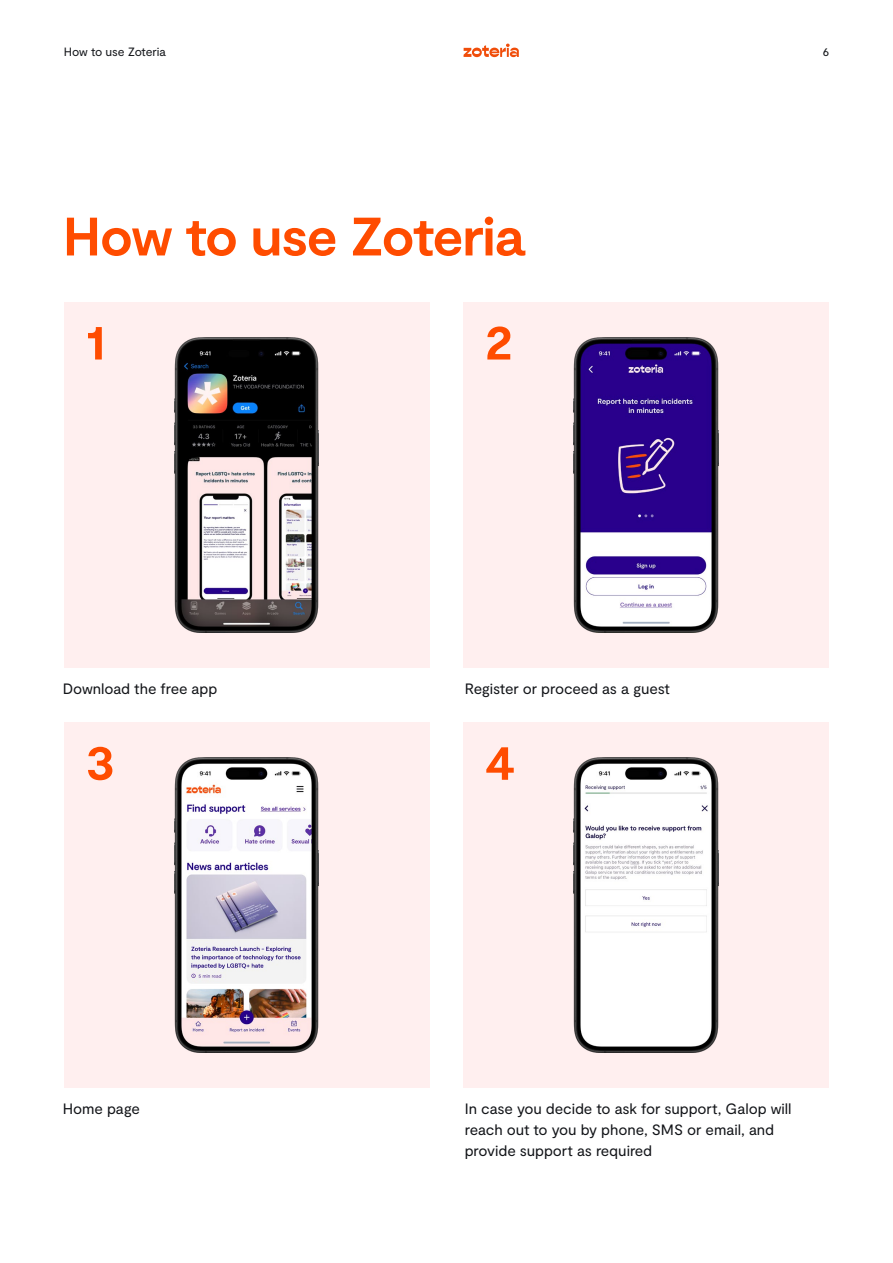
<style>
.page{position:relative;width:893px;height:1263px;background:#fff}
.page>*{position:absolute;margin:0;border:0;box-sizing:border-box;transform-origin:0 0}
.t1{font:700 54px "Moderat";letter-spacing:-.03em;color:#ff4c00}
.t2{font:700 50.7px "Moderat";color:#ff4c00}
.t3{font:15px/21px "Moderat";letter-spacing:-.005em;color:#131519}
.t4{font:12px "Moderat";letter-spacing:-.015em;color:#131519}
</style>
<div class="page">
<svg style="left:464px;top:44px;width:55px;height:13px"></svg>
<div style="left:64px;top:302px;width:365px;height:365px;background:#ffefef"></div>
<div style="left:64px;top:722px;width:365px;height:365px;background:#ffefef"></div>
<div style="left:463px;top:302px;width:365px;height:365px;background:#ffefef"></div>
<div style="left:463px;top:722px;width:365px;height:365px;background:#ffefef"></div>
<img style="left:174px;top:338px;width:145px;height:294px">
<img style="left:174px;top:758px;width:145px;height:294px">
<img style="left:574px;top:758px;width:144px;height:294px">
<img style="left:574px;top:338px;width:144px;height:294px">
<p class="t4" style="left:64px;top:45px;width:104px">How to use Zoteria</p>
<p class="t4" style="left:823px;top:45px;width:8px">6</p>
<h1 class="t1" style="left:63px;top:205px;width:463px">How to use Zoteria</h1>
<h2 class="t2" style="left:85px;top:312px;width:21px">1</h2>
<h2 class="t2" style="left:485px;top:312px;width:30px">2</h2>
<p class="t3" style="left:63px;top:679px;width:156px">Download the free app</p>
<p class="t3" style="left:465px;top:679px;width:207px">Register or proceed as a guest</p>
<h2 class="t2" style="left:85px;top:732px;width:31px">3</h2>
<h2 class="t2" style="left:485px;top:732px;width:32px">4</h2>
<p class="t3" style="left:63px;top:1099px;width:79px">Home page</p>
<p class="t3" style="left:465px;top:1099px;width:328px">In case you decide to ask for support, Galop will reach out to you by phone, SMS or email, and provide support as required</p>
</div>
